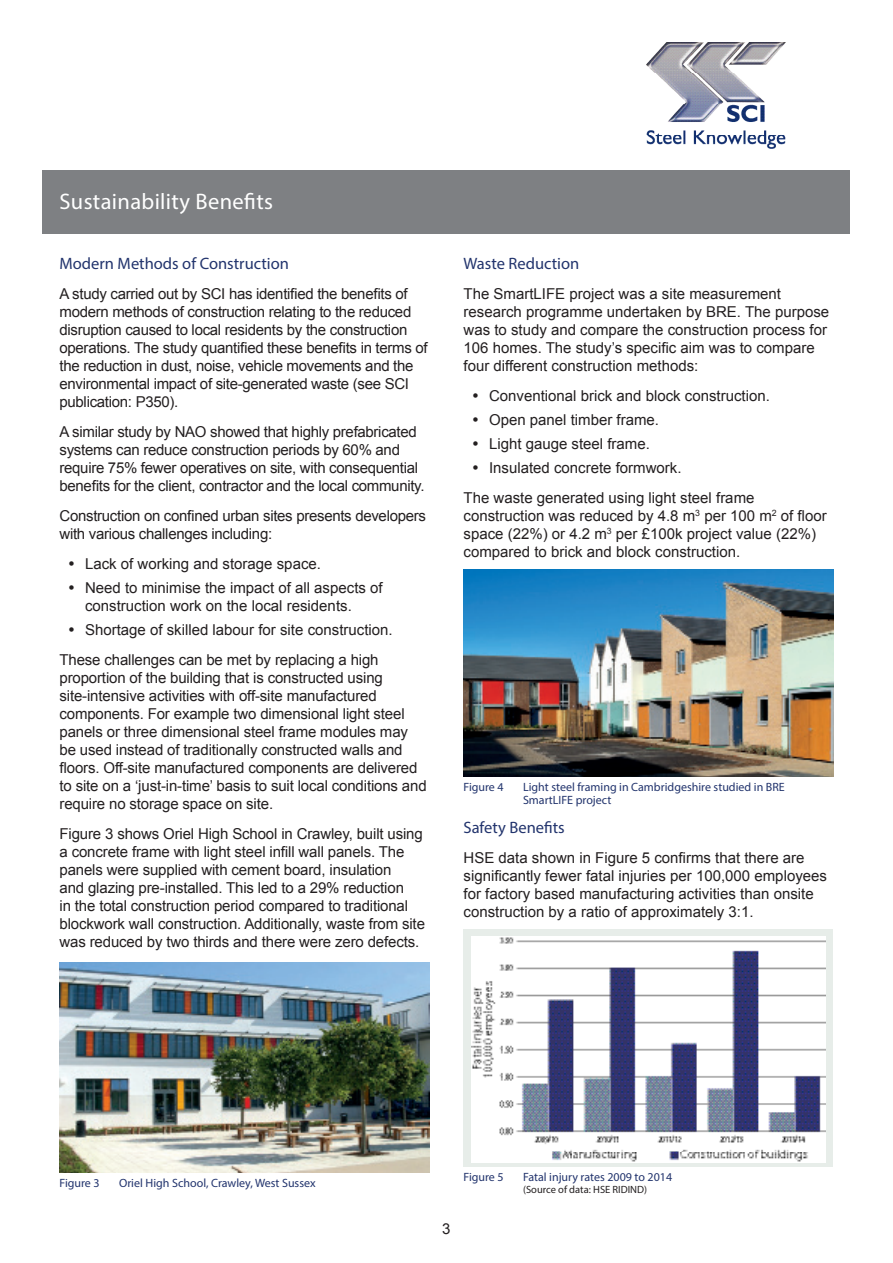
<style>
.page{position:relative;width:893px;height:1263px;background:#fff}
.page>*{position:absolute;margin:0;border:0;box-sizing:border-box;transform-origin:0 0}
.t1{font:22.5px "Myriad Pro";letter-spacing:.015em;color:#fff}
.t2{font:16.5px "Myriad Pro";color:#22346d}
.t3{font:15px/18px "Arial";letter-spacing:-.01em;color:#231f20}
.t4{font:12px/13.5px "Myriad Pro";color:#22346d}
.t5{font:10.5px "Myriad Pro";color:#231f20}
</style>
<div class="page">
<div style="left:43px;top:170px;width:807px;height:64px;background:#7e8083"></div>
<img style="left:647px;top:43px;width:138px;height:106px">
<img style="left:60px;top:963px;width:369px;height:209px">
<img style="left:463px;top:570px;width:370px;height:207px">
<div style="left:463px;top:929px;width:370px;height:238px;background:#e7ede9"></div>
<img style="left:472px;top:936px;width:354px;height:227px">
<h1 class="t1" style="left:60px;top:188px;width:215px">Sustainability Benefits</h1>
<p class="t2" style="left:60px;top:253px;width:231px">Modern Methods of Construction</p>
<p class="t3" style="left:60px;top:285px;width:370px">A study carried out by SCI has identified the benefits of modern methods of construction relating to the reduced disruption caused to local residents by the construction operations. The study quantified these benefits in terms of the reduction in dust, noise, vehicle movements and the environmental impact of site-generated waste (see SCI publication: P350).</p>
<p class="t3" style="left:60px;top:423px;width:366px">A similar study by NAO showed that highly prefabricated systems can reduce construction periods by 60% and require 75% fewer operatives on site, with consequential benefits for the client, contractor and the local community.</p>
<p class="t3" style="left:60px;top:507px;width:368px">Construction on confined urban sites presents developers with various challenges including:</p>
<p class="t3" style="left:85px;top:552px;width:299px;line-height:24px">Lack of working and storage space.<br>Need to minimise the impact of all aspects of</p>
<p class="t3" style="left:85px;top:594px;width:309px;line-height:24px">construction work on the local residents.<br>Shortage of skilled labour for site construction.</p>
<p class="t3" style="left:60px;top:651px;width:369px">These challenges can be met by replacing a high proportion of the building that is constructed using site-intensive activities with off-site manufactured components. For example two dimensional light steel panels or three dimensional steel frame modules may be used instead of traditionally constructed walls and floors. Off-site manufactured components are delivered to site on a ‘just-in-time’ basis to suit local conditions and require no storage space on site.</p>
<p class="t3" style="left:60px;top:825px;width:367px">Figure 3 shows Oriel High School in Crawley, built using a concrete frame with light steel infill wall panels. The panels were supplied with cement board, insulation<br>and glazing pre-installed. This led to a 29% reduction<br>in the total construction period compared to traditional blockwork wall construction. Additionally, waste from site was reduced by two thirds and there were zero defects.</p>
<p class="t2" style="left:463px;top:253px;width:117px">Waste Reduction</p>
<p class="t3" style="left:463px;top:285px;width:367px">The SmartLIFE project was a site measurement research programme undertaken by BRE. The purpose was to study and compare the construction process for 106 homes. The study’s specific aim was to compare four different construction methods:</p>
<p class="t3" style="left:489px;top:384px;width:282px;line-height:24px">Conventional brick and block construction.<br>Open panel timber frame.<br>Light gauge steel frame.<br>Insulated concrete formwork.</p>
<p class="t3" style="left:463px;top:489px;width:365px">The waste generated using light steel frame construction was reduced by 4.8 m<sup>3</sup> per 100 m<sup>2</sup> of floor space (22%) or 4.2 m<sup>3</sup> per £100k project value (22%) compared to brick and block construction.</p>
<p class="t4" style="left:463px;top:780px;width:42px">Figure 4</p>
<p class="t4" style="left:523px;top:780px;width:263px">Light steel framing in Cambridgeshire studied in BRE<br>SmartLIFE project</p>
<p class="t2" style="left:463px;top:817px;width:103px">Safety Benefits</p>
<p class="t3" style="left:463px;top:849px;width:365px">HSE data shown in Figure 5 confirms that there are significantly fewer fatal injuries per 100,000 employees for factory based manufacturing activities than onsite construction by a ratio of approximately 3:1.</p>
<p class="t4" style="left:60px;top:1176px;width:42px">Figure 3</p>
<p class="t4" style="left:119px;top:1176px;width:198px">Oriel High School, Crawley, West Sussex</p>
<p class="t3" style="left:442px;top:1220px;width:10px">3</p>
<p class="t4" style="left:463px;top:1170px;width:42px">Figure 5</p>
<p class="t4" style="left:523px;top:1170px;width:151px">Fatal injury rates 2009 to 2014</p>
<p class="t5" style="left:523px;top:1183px;width:126px">(Source of data: HSE RIDIND)</p>
</div>
